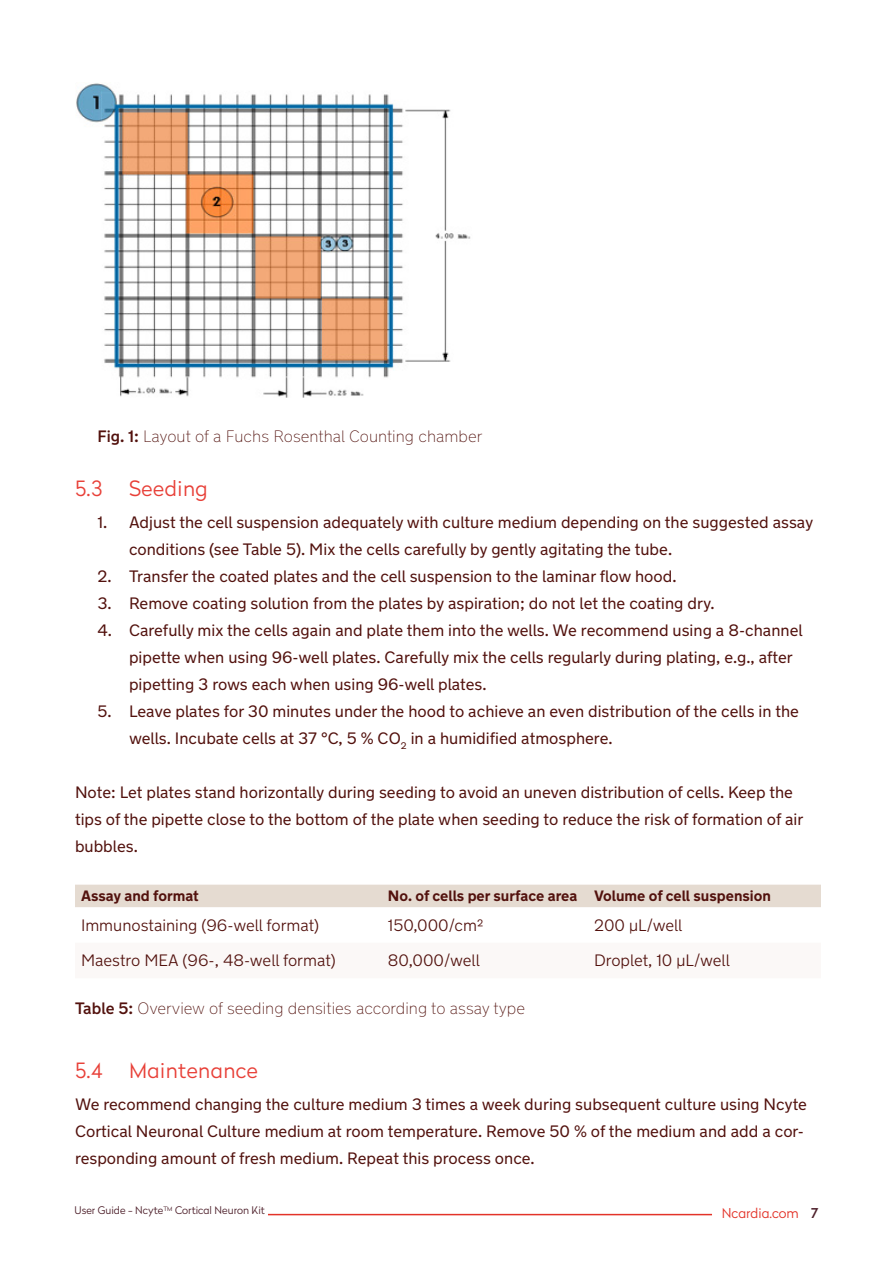
<style>
.page{position:relative;width:893px;height:1263px;background:#fff}
.page>*{position:absolute;margin:0;border:0;box-sizing:border-box;transform-origin:0 0}
.t1{font:300 21px "Radikal";letter-spacing:.02em;color:#e84038}
.Text{font:16.5px/27px "New Transport";color:#52110d}
.Text-2{font:300 16.5px "New Transport";color:#52110d}
.Text-3{font:100 16.5px "New Transport";color:#52110d}
.Text-4{font:700 15px "New Transport";color:#52110d}
.t2{font:300 13.5px "Radikal";color:#e33329}
.t3{font:500 13.5px "Radikal";color:#4d1f2a}
.t4{font:300 10.5px "Radikal";color:#4d1f2a}
.s1{font-weight:500}
</style>
<div class="page">
<hr style="left:268px;top:1214px;width:444px;height:1px;background:#e33329">
<img style="left:76px;top:83px;width:395px;height:315px">
<div style="left:75px;top:885px;width:746px;height:22px;background:#e5dbd1"></div>
<p class="Text-3" style="left:98px;top:426px;width:386px"><span class="s1">Fig. 1:</span> Layout of a Fuchs Rosenthal Counting chamber</p>
<p class="t1" style="left:75px;top:474px;width:29px">5.3</p>
<p class="t1" style="left:129px;top:474px;width:80px">Seeding</p>
<p class="Text" style="left:129px;top:508px;width:686px;text-indent:-31px">1. Adjust the cell suspension adequately with culture medium depending on the suggested assay conditions (see Table 5). Mix the cells carefully by gently agitating the tube.</p>
<p class="Text" style="left:98px;top:562px;width:580px">2. Transfer the coated plates and the cell suspension to the laminar flow hood.</p>
<p class="Text" style="left:98px;top:589px;width:619px">3. Remove coating solution from the plates by aspiration; do not let the coating dry.</p>
<p class="Text" style="left:129px;top:616px;width:675px;text-indent:-31px">4. Carefully mix the cells again and plate them into the wells. We recommend using a 8-channel pipette when using 96-well plates. Carefully mix the cells regularly during plating, e.g., after pipetting 3 rows each when using 96-well plates.</p>
<p class="Text" style="left:129px;top:697px;width:671px;text-indent:-31px">5. Leave plates for 30 minutes under the hood to achieve an even distribution of the cells in the wells. Incubate cells at 37 °C, 5 % CO<sub>2</sub> in a humidified atmosphere.</p>
<p class="Text" style="left:75px;top:778px;width:730px">Note: Let plates stand horizontally during seeding to avoid an uneven distribution of cells. Keep the tips of the pipette close to the bottom of the plate when seeding to reduce the risk of formation of air</p>
<p class="Text" style="left:75px;top:832px;width:64px">bubbles.</p>
<p class="Text-4" style="left:81px;top:886px;width:119px">Assay and format</p>
<p class="Text-4" style="left:388px;top:886px;width:191px">No. of cells per surface area</p>
<p class="Text-4" style="left:594px;top:886px;width:178px">Volume of cell suspension</p>
<p class="Text-2" style="left:81px;top:915px;width:240px">Immunostaining (96-well format)</p>
<p class="Text-2" style="left:388px;top:915px;width:97px">150,000/cm2</p>
<p class="Text-2" style="left:594px;top:915px;width:90px">200 μL/well</p>
<p class="Text-2" style="left:81px;top:950px;width:256px">Maestro MEA (96-, 48-well format)</p>
<p class="Text-2" style="left:388px;top:950px;width:93px">80,000/well</p>
<p class="Text-2" style="left:594px;top:950px;width:137px">Droplet, 10 μL/well</p>
<p class="Text-3" style="left:75px;top:998px;width:452px"><span class="s1">Table 5:</span> Overview of seeding densities according to assay type</p>
<p class="t1" style="left:75px;top:1056px;width:29px">5.4</p>
<p class="t1" style="left:129px;top:1056px;width:130px">Maintenance</p>
<p class="Text" style="left:75px;top:1091px;width:733px">We recommend changing the culture medium 3 times a week during subsequent culture using Ncyte<br>Cortical Neuronal Culture medium at room temperature. Remove 50 % of the medium and add a cor&shy;responding amount of fresh medium. Repeat this process once.</p>
<p class="t4" style="left:74px;top:1203px;width:192px">User Guide - Ncyte<sup>TM</sup> Cortical Neuron Kit</p>
<p class="t2" style="left:722px;top:1203px;width:79px">Ncardia.com</p>
<p class="t3" style="left:811px;top:1203px;width:9px">7</p>
</div>
